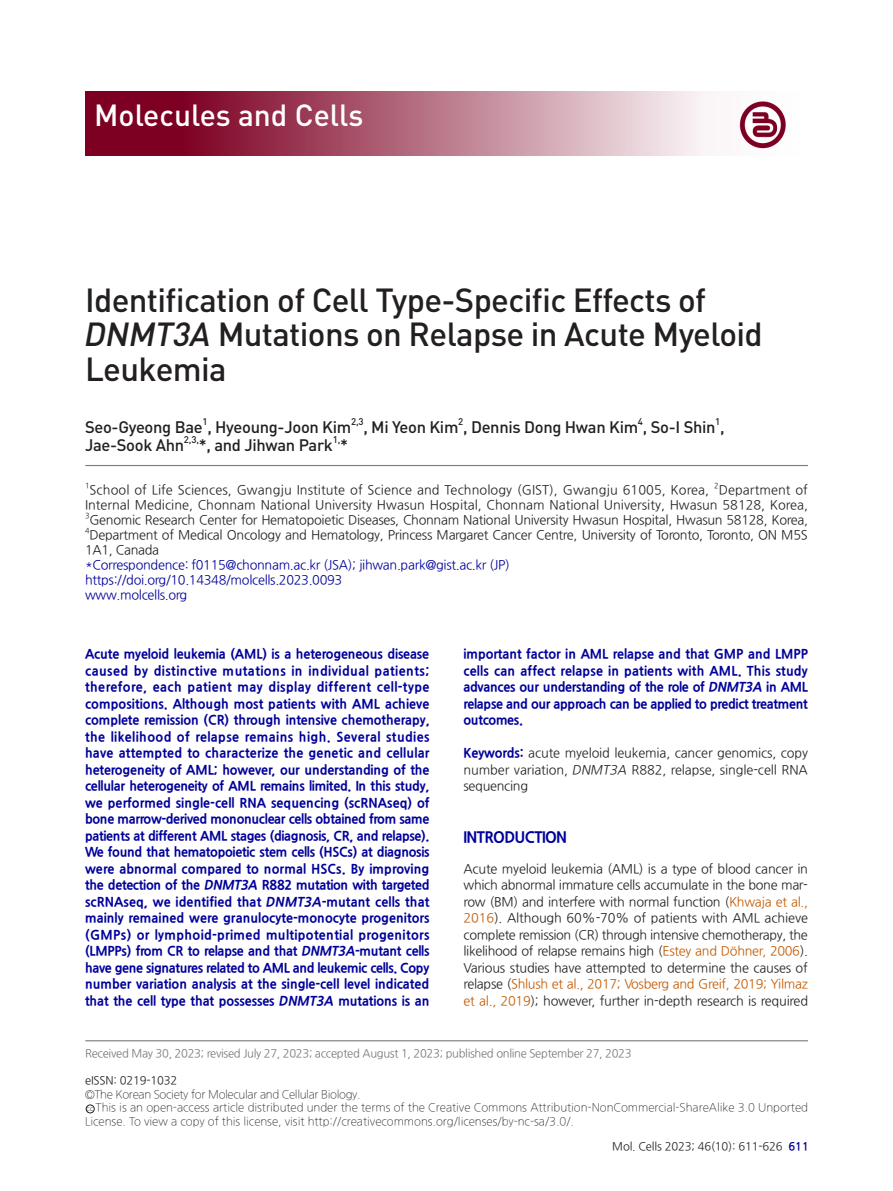
<style>
.page{position:relative;width:893px;height:1191px;background:#fff}
.page>*{position:absolute;margin:0;border:0;box-sizing:border-box;transform-origin:0 0}
.영문제목{font:500 33px/34.5px "DIN Pro";letter-spacing:-.02em;color:#231f20}
.t1{font:500 30.15px "DIN Pro";color:#fff}
.영문이름{font:500 16.5px "DIN Pro";letter-spacing:-.02em;color:#231f20}
.서론_1st{font:700 15px "Nanum Gothic OTF Extra";letter-spacing:-.04em;color:#00009a}
.영문초록{font:700 12.75px/16.5px "Nanum Gothic OTF Extra";letter-spacing:-.015em;color:#00009a;text-align:justify}
.본문{font:12.75px/16.5px "Nanum Gothic OTF";letter-spacing:-.015em;color:#231f20;text-align:justify}
.영문소속{font:12.75px/15px "Nanum Gothic OTF";letter-spacing:-.025em;color:#231f20}
.영문소속-2{font:12.75px/15px "Nanum Gothic OTF";color:#231f20;text-align:right}
.키워드{font:12.75px/16.5px "Nanum Gothic OTF";letter-spacing:-.005em;color:#231f20;text-align:justify}
.영문소속-3{font:12.75px "Nanum Gothic OTF";letter-spacing:.005em;color:#231f20}
.교신저자_이름{font:12.75px "Nanum Gothic OTF";letter-spacing:-.025em;color:#00009a}
.교신저자{font:12.75px "Nanum Gothic OTF";letter-spacing:-.025em;color:#00009a}
.Open_Access{font:11.25px/13.5px "Nanum Gothic OTF Light";color:#231f20}
.접수_수정_승인_날짜{font:11.25px "Nanum Gothic OTF";letter-spacing:-.025em;color:#777}
.Copyright{font:11.25px "Nanum Gothic OTF Light";letter-spacing:-.025em;color:#231f20}
.t2{font:11.25px "Nanum Gothic OTF";letter-spacing:-.015em;color:#231f20}
.영문이름-2{font:500 9.6px "DIN Pro";color:#231f20}
.영문소속-4{font:7.5px "Nanum Gothic OTF";color:#231f20}
.s1{font-style:italic}
.s2{font-family:"Nanum Gothic OTF Extra";font-weight:700;color:#00009a}
.s3{color:#c35900}
.s4{font-family:"DIN Pro";font-weight:300;font-size:7.5px}
.s5{font-family:"Nanum Gothic OTF Bold";color:#00009a}
</style>
<div class="page">
<img style="left:85px;top:91px;width:701px;height:65px">
<hr style="left:86px;top:465px;width:722px;height:1px;background:#7f7f7f">
<hr style="left:86px;top:1040px;width:722px;height:1px;background:#7f7f7f">
<div style="left:86px;top:1104px;width:9px;height:9px;border:1px solid #231f20;border-radius:50%"></div>
<p class="t1" style="left:94px;top:94px;width:271px">Molecules and Cells</p>
<p class="영문제목" style="left:83px;top:281px;width:681px">Identification of Cell Type-Specific Effects of<br><span class="s1">DNMT3A</span> Mutations on Relapse in Acute Myeloid<br>Leukemia</p>
<p class="영문이름-2" style="left:202px;top:415px;width:7px">1</p>
<p class="영문이름-2" style="left:351px;top:415px;width:14px">2,3</p>
<p class="영문이름" style="left:363px;top:416px;width:363px">, Mi Yeon Kim , Dennis Dong Hwan Kim , So-I Shin ,</p>
<p class="영문이름-2" style="left:458px;top:415px;width:7px">2</p>
<p class="영문이름-2" style="left:638px;top:415px;width:7px">4</p>
<p class="영문이름-2" style="left:715px;top:415px;width:7px">1</p>
<p class="영문이름" style="left:85px;top:416px;width:268px">Seo-Gyeong Bae , Hyeoung-Joon Kim</p>
<p class="영문이름" style="left:85px;top:434px;width:101px">Jae-Sook Ahn</p>
<p class="영문이름-2" style="left:184px;top:433px;width:16px">2,3,</p>
<p class="영문이름" style="left:199px;top:434px;width:151px">*, and Jihwan Park *</p>
<p class="영문이름-2" style="left:333px;top:433px;width:9px">1,</p>
<p class="영문소속-4" style="left:85px;top:482px;width:6px">1</p>
<p class="영문소속-3" style="left:90px;top:483px;width:621px">School of Life Sciences, Gwangju Institute of Science and Technology (GIST), Gwangju 61005, Korea,</p>
<p class="영문소속-4" style="left:714px;top:482px;width:6px">2</p>
<p class="영문소속-2" style="left:85px;top:482px;width:724px">Department of<br>Internal Medicine, Chonnam National University Hwasun Hospital, Chonnam National University, Hwasun 58128, Korea,</p>
<p class="영문소속-4" style="left:85px;top:512px;width:6px">3</p>
<p class="영문소속" style="left:89px;top:512px;width:720px">Genomic Research Center for Hematopoietic Diseases, Chonnam National University Hwasun Hospital, Hwasun 58128, Korea,</p>
<p class="영문소속-4" style="left:85px;top:527px;width:6px">4</p>
<p class="영문소속" style="left:85px;top:527px;width:724px;text-indent:4px">Department of Medical Oncology and Hematology, Princess Margaret Cancer Centre, University of Toronto, Toronto, ON M5S<br>1A1, Canada</p>
<p class="교신저자_이름" style="left:85px;top:558px;width:426px">*Correspondence: f0115@chonnam.ac.kr (JSA); jihwan.park@gist.ac.kr (JP)</p>
<p class="교신저자" style="left:85px;top:573px;width:259px">https://doi.org/10.14348/molcells.2023.0093</p>
<p class="교신저자" style="left:85px;top:588px;width:104px">www.molcells.org</p>
<p class="영문초록" style="left:85px;top:646px;width:346px">Acute myeloid leukemia (AML) is a heterogeneous disease caused by distinctive mutations in individual patients; therefore, each patient may display different cell-type compositions. Although most patients with AML achieve complete remission (CR) through intensive chemotherapy, the likelihood of relapse remains high. Several studies have attempted to characterize the genetic and cellular heterogeneity of AML; however, our understanding of the cellular heterogeneity of AML remains limited. In this study, we performed single-cell RNA sequencing (scRNAseq) of bone marrow-derived mononuclear cells obtained from same patients at different AML stages (diagnosis, CR, and relapse).<br>We found that hematopoietic stem cells (HSCs) at diagnosis were abnormal compared to normal HSCs. By improving the detection of the <span class="s1">DNMT3A</span> R882 mutation with targeted scRNAseq, we identified that <span class="s1">DNMT3A</span>-mutant cells that mainly remained were granulocyte-monocyte progenitors (GMPs) or lymphoid-primed multipotential progenitors (LMPPs) from CR to relapse and that <span class="s1">DNMT3A</span>-mutant cells have gene signatures related to AML and leukemic cells. Copy number variation analysis at the single-cell level indicated that the cell type that possesses <span class="s1">DNMT3A</span> mutations is an</p>
<p class="영문초록" style="left:463px;top:646px;width:346px">important factor in AML relapse and that GMP and LMPP cells can affect relapse in patients with AML. This study advances our understanding of the role of <span class="s1">DNMT3A</span> in AML relapse and our approach can be applied to predict treatment outcomes.</p>
<p class="키워드" style="left:463px;top:745px;width:346px"><span class="s2">Keywords:</span> acute myeloid leukemia, cancer genomics, copy number variation, <span class="s1">DNMT3A</span> R882, relapse, single-cell RNA sequencing</p>
<p class="서론_1st" style="left:463px;top:828px;width:105px">INTRODUCTION</p>
<p class="본문" style="left:463px;top:860px;width:346px">Acute myeloid leukemia (AML) is a type of blood cancer in which abnormal immature cells accumulate in the bone mar&shy;row (BM) and interfere with normal function (<span class="s3">Khwaja et al., 2016</span>). Although 60%-70% of patients with AML achieve complete remission (CR) through intensive chemotherapy, the likelihood of relapse remains high (<span class="s3">Estey and Döhner, 2006</span>).<br>Various studies have attempted to determine the causes of relapse (<span class="s3">Shlush et al., 2017; Vosberg and Greif, 2019; Yilmaz et al., 2019</span>); however, further in-depth research is required</p>
<p class="접수_수정_승인_날짜" style="left:85px;top:1048px;width:548px">Received May 30, 2023; revised July 27, 2023; accepted August 1, 2023; published online September 27, 2023</p>
<p class="t2" style="left:85px;top:1075px;width:94px">eISSN: 0219-1032</p>
<p class="Copyright" style="left:85px;top:1089px;width:277px">©The Korean Society for Molecular and Cellular Biology.</p>
<p class="Open_Access" style="left:85px;top:1101px;width:724px"><span class="s4">cc</span> This is an open-access article distributed under the terms of the Creative Commons Attribution-NonCommercial-ShareAlike 3.0 Unported<br>License. To view a copy of this license, visit http://creativecommons.org/licenses/by-nc-sa/3.0/.</p>
<p class="t2" style="left:612px;top:1140px;width:198px">Mol. Cells 2023; 46(10): 611-626 <span class="s5">611</span></p>
</div>
